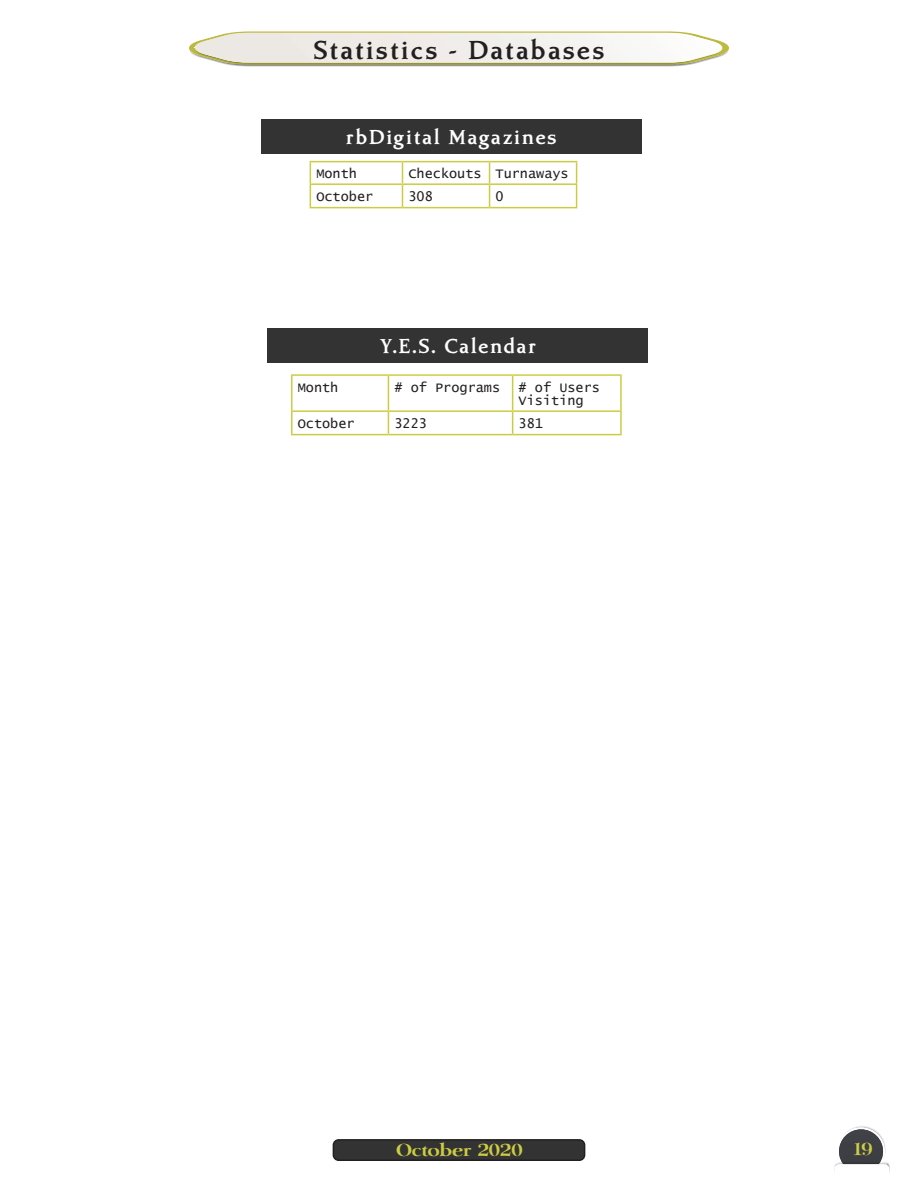
<style>
.page{position:relative;width:918px;height:1188px;background:#fff}
.page>*{position:absolute;margin:0;border:0;box-sizing:border-box;transform-origin:0 0}
.t1{font:700 27px "Amitale";letter-spacing:.1em;color:#231f20}
.t2{font:700 21px "Amitale";letter-spacing:.1em;color:#fff}
.t3{font:700 18px "Amitale Wide";color:#cc4}
.YLN_Botton{font:13.5px/13.5px "Lucida Console";color:#231f20}
</style>
<div class="page">
<img style="left:836px;top:1162px;width:54px;height:11px">
<svg style="left:837px;top:1126px;width:49px;height:38px"></svg>
<img style="left:839px;top:1160px;width:44px;height:4px">
<img style="left:841px;top:1160px;width:40px;height:4px">
<img style="left:834px;top:1164px;width:55px;height:9px">
<div style="left:333px;top:1140px;width:252px;height:20px;background:#333;border-radius:5px"></div>
<div style="left:333px;top:1139px;width:252px;height:22px;border:2px solid #231f20;border-radius:5px"></div>
<svg style="left:189px;top:32px;width:540px;height:35px"></svg>
<img style="left:195px;top:33px;width:527px;height:29px">
<hr style="left:310px;top:161px;width:92px;height:1px;background:#cc4">
<hr style="left:402px;top:161px;width:88px;height:1px;background:#cc4">
<hr style="left:490px;top:161px;width:87px;height:1px;background:#cc4">
<hr style="left:310px;top:183px;width:92px;height:2px;background:#cc4">
<svg style="left:310px;top:162px;width:1px;height:45px"></svg>
<hr style="left:402px;top:183px;width:88px;height:2px;background:#cc4">
<svg style="left:402px;top:162px;width:1px;height:45px"></svg>
<hr style="left:490px;top:183px;width:87px;height:2px;background:#cc4">
<svg style="left:489px;top:162px;width:1px;height:45px"></svg>
<svg style="left:576px;top:162px;width:1px;height:45px"></svg>
<hr style="left:310px;top:207px;width:92px;height:1px;background:#cc4">
<hr style="left:402px;top:207px;width:88px;height:1px;background:#cc4">
<hr style="left:490px;top:207px;width:87px;height:1px;background:#cc4">
<div style="left:261px;top:119px;width:381px;height:34px;background:#333"></div>
<div style="left:268px;top:328px;width:380px;height:34px;background:#333"></div>
<hr style="left:291px;top:374px;width:97px;height:2px;background:#cc4">
<hr style="left:291px;top:376px;width:1px;height:34px;background:#cc4">
<hr style="left:388px;top:374px;width:125px;height:2px;background:#cc4">
<hr style="left:388px;top:376px;width:1px;height:34px;background:#cc4">
<hr style="left:513px;top:374px;width:109px;height:2px;background:#cc4">
<hr style="left:512px;top:376px;width:1px;height:34px;background:#cc4">
<hr style="left:620px;top:376px;width:2px;height:34px;background:#cc4">
<hr style="left:291px;top:410px;width:97px;height:2px;background:#cc4">
<svg style="left:291px;top:412px;width:1px;height:22px"></svg>
<hr style="left:388px;top:410px;width:125px;height:2px;background:#cc4">
<svg style="left:388px;top:412px;width:1px;height:22px"></svg>
<hr style="left:513px;top:410px;width:109px;height:2px;background:#cc4">
<svg style="left:512px;top:412px;width:1px;height:22px"></svg>
<hr style="left:620px;top:412px;width:2px;height:22px;background:#cc4">
<hr style="left:291px;top:434px;width:97px;height:1px;background:#cc4">
<hr style="left:388px;top:434px;width:125px;height:1px;background:#cc4">
<hr style="left:513px;top:434px;width:109px;height:1px;background:#cc4">
<p class="t1" style="left:314px;top:36px;width:292px">Statistics - Databases</p>
<p class="t2" style="left:346px;top:126px;width:212px">rbDigital Magazines</p>
<p class="YLN_Botton" style="left:316px;top:168px;width:42px">Month</p>
<p class="YLN_Botton" style="left:408px;top:168px;width:75px">Checkouts</p>
<p class="YLN_Botton" style="left:496px;top:168px;width:75px">Turnaways</p>
<p class="YLN_Botton" style="left:316px;top:190px;width:58px">October</p>
<p class="YLN_Botton" style="left:408px;top:190px;width:26px">308</p>
<p class="YLN_Botton" style="left:496px;top:190px;width:10px">0</p>
<p class="t2" style="left:380px;top:335px;width:158px">Y.E.S. Calendar</p>
<p class="YLN_Botton" style="left:298px;top:381px;width:42px">Month</p>
<p class="YLN_Botton" style="left:394px;top:381px;width:107px"># of Programs</p>
<p class="YLN_Botton" style="left:519px;top:381px;width:83px"># of Users<br>Visiting</p>
<p class="YLN_Botton" style="left:298px;top:417px;width:58px">October</p>
<p class="YLN_Botton" style="left:394px;top:417px;width:34px">3223</p>
<p class="YLN_Botton" style="left:519px;top:417px;width:26px">381</p>
<h3 class="t3" style="left:395px;top:1140px;width:129px">October 2020</h3>
<h3 class="t3" style="left:854px;top:1140px;width:20px">19</h3>
</div>
